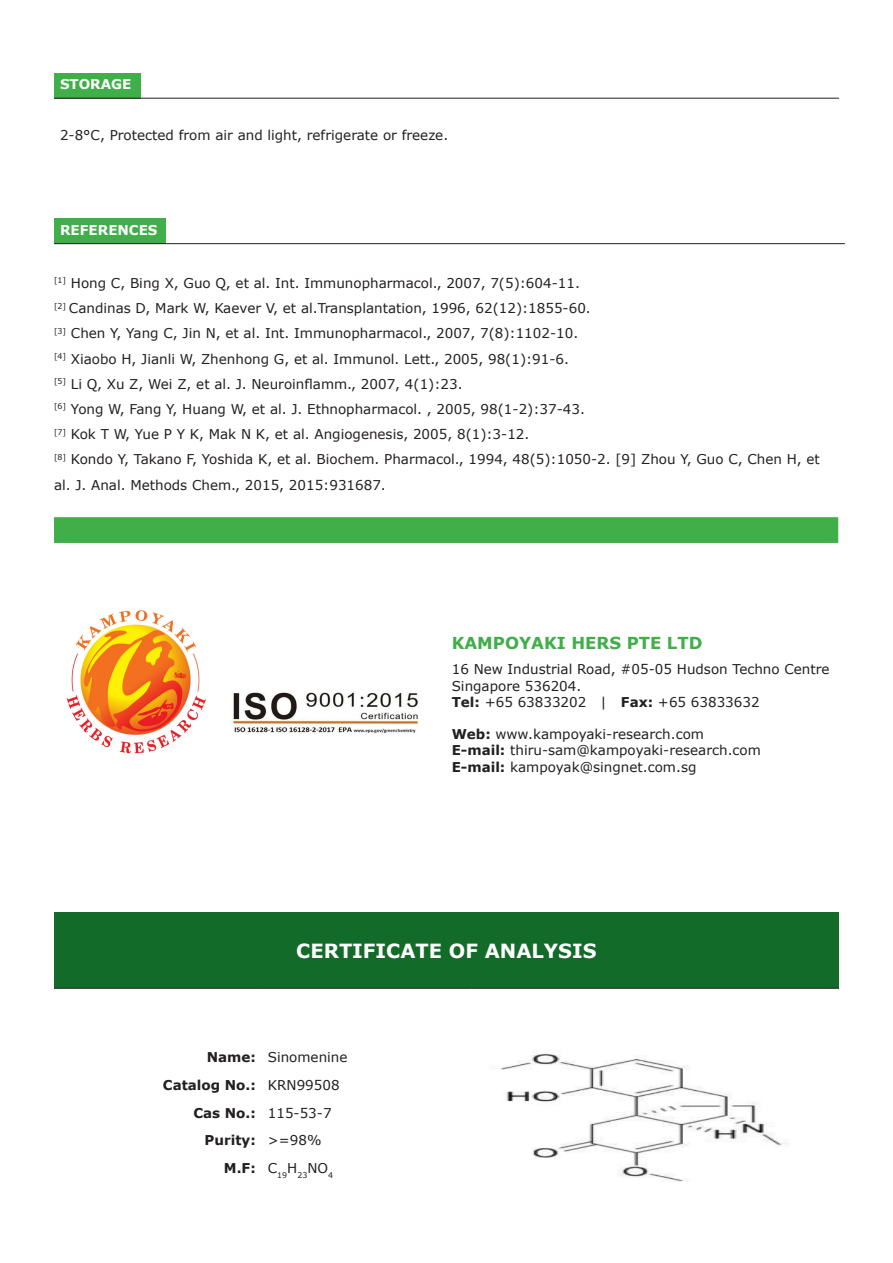
<style>
.page{position:relative;width:893px;height:1263px;background:#fff}
.page>*{position:absolute;margin:0;border:0;box-sizing:border-box;transform-origin:0 0}
.t1{font:700 19.5px "Verdana";color:#fff}
.t2{font:700 16.5px "Verdana";color:#40ae49}
.t3{font:13.5px/25.2px "Verdana";color:#231f20}
.t4{font:700 13.5px "Verdana";color:#231f20}
.t5{font:700 13.5px "Verdana";color:#fff}
.t6{font:7.8px "Verdana";color:#231f20}
.s1{font-weight:700}
</style>
<div class="page">
<div style="left:54px;top:73px;width:86px;height:25px;background:#40ae49"></div>
<hr style="left:54px;top:98px;width:86px;height:1px;background:#231f20">
<hr style="left:140px;top:98px;width:699px;height:1px;background:#231f20">
<div style="left:54px;top:219px;width:112px;height:25px;background:#40ae49"></div>
<hr style="left:54px;top:243px;width:112px;height:1px;background:#231f20">
<hr style="left:166px;top:243px;width:679px;height:1px;background:#231f20">
<div style="left:54px;top:517px;width:784px;height:26px;background:#40ae49"></div>
<img style="left:66px;top:610px;width:140px;height:144px">
<img style="left:232px;top:692px;width:187px;height:41px">
<div style="left:54px;top:912px;width:785px;height:76px;background:#136b29"></div>
<hr style="left:54px;top:988px;width:208px;height:1px;background:#231f20">
<hr style="left:262px;top:988px;width:208px;height:1px;background:#231f20">
<hr style="left:470px;top:988px;width:369px;height:1px;background:#231f20">
<img style="left:500px;top:1054px;width:288px;height:128px">
<p class="t5" style="left:60px;top:76px;width:73px">STORAGE</p>
<p class="t3" style="left:60px;top:122px;width:390px">2-8°C, Protected from air and light, refrigerate or freeze.</p>
<p class="t5" style="left:60px;top:221px;width:99px">REFERENCES</p>
<p class="t3" style="left:54px;top:271px;width:527px"><sup>[1]</sup> Hong C, Bing X, Guo Q, et al. Int. Immunopharmacol., 2007, 7(5):604-11.</p>
<p class="t3" style="left:54px;top:296px;width:538px"><sup>[2]</sup> Candinas D, Mark W, Kaever V, et al.Transplantation, 1996, 62(12):1855-60.</p>
<p class="t3" style="left:54px;top:321px;width:526px"><sup>[3]</sup> Chen Y, Yang C, Jin N, et al. Int. Immunopharmacol., 2007, 7(8):1102-10.</p>
<p class="t3" style="left:54px;top:346px;width:517px"><sup>[4]</sup> Xiaobo H, Jianli W, Zhenhong G, et al. Immunol. Lett., 2005, 98(1):91-6.</p>
<p class="t3" style="left:54px;top:371px;width:410px"><sup>[5]</sup> Li Q, Xu Z, Wei Z, et al. J. Neuroinflamm., 2007, 4(1):23.</p>
<p class="t3" style="left:54px;top:397px;width:532px"><sup>[6]</sup> Yong W, Fang Y, Huang W, et al. J. Ethnopharmacol. , 2005, 98(1-2):37-43.</p>
<p class="t3" style="left:54px;top:422px;width:477px"><sup>[7]</sup> Kok T W, Yue P Y K, Mak N K, et al. Angiogenesis, 2005, 8(1):3-12.</p>
<p class="t3" style="left:54px;top:447px;width:767px"><sup>[8]</sup> Kondo Y, Takano F, Yoshida K, et al. Biochem. Pharmacol., 1994, 48(5):1050-2. [9] Zhou Y, Guo C, Chen H, et al. J. Anal. Methods Chem., 2015, 2015:931687.</p>
<p class="t2" style="left:452px;top:632px;width:252px">KAMPOYAKI HERS PTE LTD</p>
<p class="t3" style="left:452px;top:657px;width:379px">16 New Industrial Road, #05-05 Hudson Techno Centre</p>
<p class="t3" style="left:452px;top:673px;width:131px">Singapore 536204.</p>
<p class="t3" style="left:452px;top:689px;width:309px"><span class="s1">Tel:</span> +65 63833202 | <span class="s1">Fax:</span> +65 63833632</p>
<p class="t3" style="left:452px;top:722px;width:254px"><span class="s1">Web:</span> www.kampoyaki-research.com</p>
<p class="t3" style="left:452px;top:738px;width:311px"><span class="s1">E-mail:</span> thiru-sam@kampoyaki-research.com</p>
<p class="t3" style="left:452px;top:754px;width:246px"><span class="s1">E-mail:</span> kampoyak@singnet.com.sg</p>
<p class="t1" style="left:296px;top:938px;width:302px">CERTIFICATE OF ANALYSIS</p>
<p class="t4" style="left:207px;top:1048px;width:51px">Name:</p>
<p class="t3" style="left:268px;top:1045px;width:81px">Sinomenine</p>
<p class="t4" style="left:163px;top:1076px;width:94px">Catalog No.:</p>
<p class="t3" style="left:268px;top:1072px;width:73px">KRN99508</p>
<p class="t4" style="left:193px;top:1104px;width:64px">Cas No.:</p>
<p class="t3" style="left:268px;top:1100px;width:65px">115-53-7</p>
<p class="t4" style="left:205px;top:1132px;width:53px">Purity:</p>
<p class="t3" style="left:268px;top:1128px;width:55px">&gt;=98%</p>
<p class="t4" style="left:224px;top:1159px;width:33px">M.F:</p>
<p class="t6" style="left:268px;top:1170px;width:67px"><sup>C</sup>19<sup>H</sup>23<sup>NO</sup>4</p>
</div>
